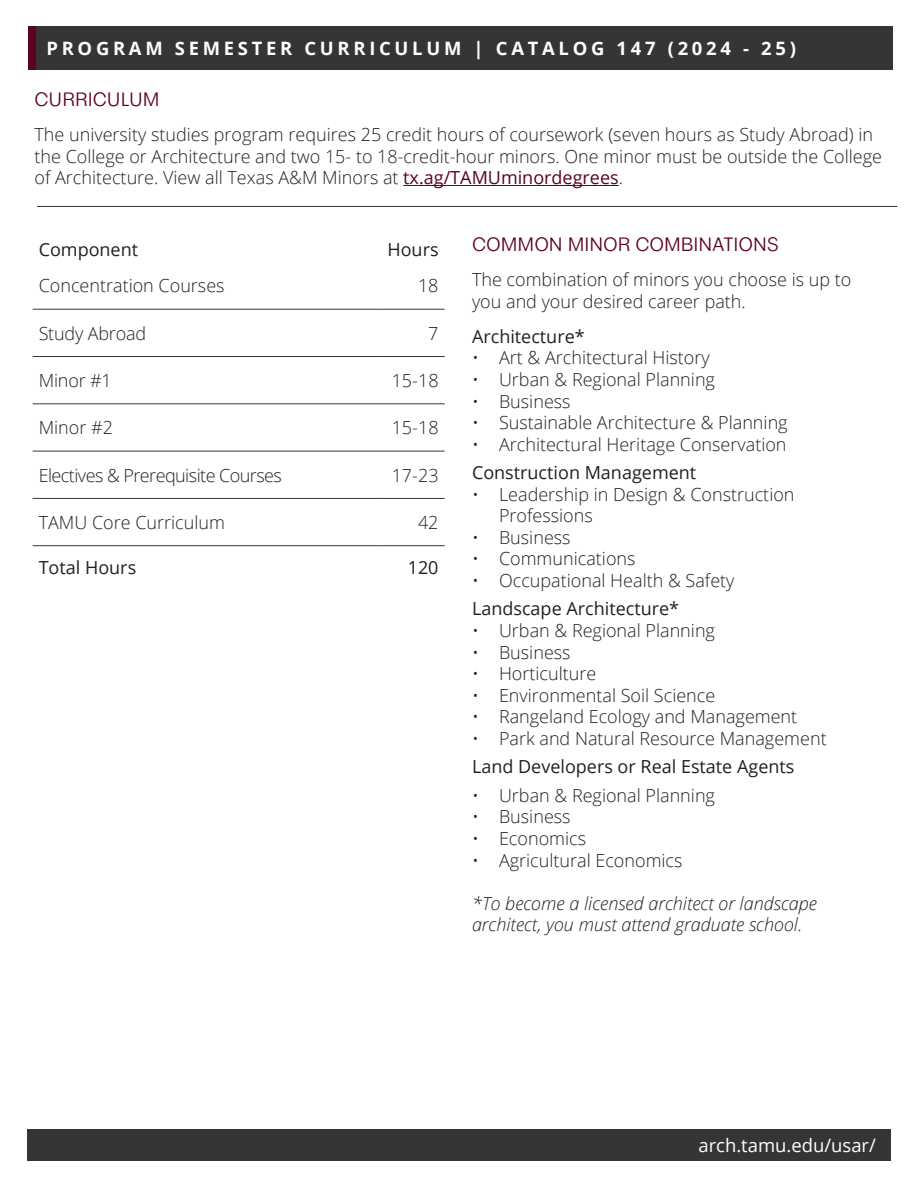
<style>
.page{position:relative;width:918px;height:1188px;background:#fff}
.page>*{position:absolute;margin:0;border:0;box-sizing:border-box;transform-origin:0 0}
.t1{font:700 18.45px "Open Sans";letter-spacing:.2em;color:#fff}
.t2{font:18.45px "Open Sans";color:#fff}
.t3{font:300 18px/21.6px "Open Sans";color:#231f20}
.t4{font:18px "Open Sans";color:#231f20}
.t5{font:italic 300 18px/21.6px "Open Sans";color:#231f20}
.t6{font:18px "Moriston";color:#5c0024}
.t7{font:300 18px "Open Sans";letter-spacing:-.03em;color:#231f20}
.s1{font-weight:400;color:#5c0024}
</style>
<div class="page">
<div style="left:27px;top:1129px;width:864px;height:32px;background:#373533"></div>
<div style="left:28px;top:26px;width:7px;height:44px;background:#5c0024"></div>
<div style="left:47px;top:26px;width:846px;height:44px;background:#373533"></div>
<hr style="left:403px;top:185px;width:216px;height:1px;background:#5c0024">
<hr style="left:33px;top:403px;width:346px;height:1px;background:#373533">
<hr style="left:379px;top:403px;width:66px;height:1px;background:#373533">
<hr style="left:33px;top:451px;width:346px;height:1px;background:#373533">
<hr style="left:379px;top:451px;width:66px;height:1px;background:#373533">
<hr style="left:33px;top:498px;width:346px;height:1px;background:#373533">
<hr style="left:379px;top:498px;width:66px;height:1px;background:#373533">
<hr style="left:33px;top:309px;width:346px;height:1px;background:#373533">
<hr style="left:379px;top:309px;width:66px;height:1px;background:#373533">
<hr style="left:33px;top:356px;width:346px;height:1px;background:#373533">
<hr style="left:379px;top:356px;width:66px;height:1px;background:#373533">
<hr style="left:33px;top:545px;width:346px;height:1px;background:#373533">
<hr style="left:379px;top:545px;width:66px;height:1px;background:#373533">
<hr style="left:37px;top:206px;width:860px;height:1px;background:#373533">
<h1 class="t1" style="left:47px;top:35px;width:751px">PROGRAM SEMESTER CURRICULUM | CATALOG 147 (2024 - 25)</h1>
<h2 class="t6" style="left:35px;top:84px;width:127px">CURRICULUM</h2>
<p class="t3" style="left:35px;top:123px;width:849px">The university studies program requires 25 credit hours of coursework (seven hours as Study Abroad) in the College or Architecture and two 15- to 18-credit-hour minors. One minor must be outside the College of Architecture. View all Texas A&amp;M Minors at <span class="s1">tx.ag/TAMUminordegrees</span>.</p>
<p class="t4" style="left:39px;top:237px;width:101px">Component</p>
<p class="t4" style="left:387px;top:237px;width:53px">Hours</p>
<p class="t3" style="left:39px;top:275px;width:187px">Concentration Courses</p>
<p class="t3" style="left:418px;top:275px;width:22px">18</p>
<p class="t3" style="left:39px;top:322px;width:109px">Study Abroad</p>
<p class="t3" style="left:428px;top:322px;width:12px">7</p>
<p class="t3" style="left:39px;top:369px;width:75px">Minor #1</p>
<p class="t3" style="left:392px;top:369px;width:48px">15-18</p>
<p class="t3" style="left:39px;top:417px;width:76px">Minor #2</p>
<p class="t3" style="left:392px;top:417px;width:48px">15-18</p>
<p class="t7" style="left:39px;top:463px;width:245px">Electives &amp; Prerequisite Courses</p>
<p class="t3" style="left:392px;top:464px;width:48px">17-23</p>
<p class="t3" style="left:39px;top:511px;width:188px">TAMU Core Curriculum</p>
<p class="t3" style="left:418px;top:511px;width:22px">42</p>
<p class="t4" style="left:39px;top:555px;width:99px">Total Hours</p>
<p class="t4" style="left:408px;top:555px;width:32px">120</p>
<h2 class="t6" style="left:472px;top:229px;width:308px">COMMON MINOR COMBINATIONS</h2>
<p class="t3" style="left:472px;top:268px;width:381px">The combination of minors you choose is up to you and your desired career path.</p>
<p class="t4" style="left:472px;top:324px;width:114px">Architecture*</p>
<p class="t3" style="left:472px;top:347px;width:239px">• Art &amp; Architectural History</p>
<p class="t3" style="left:472px;top:368px;width:244px">• Urban &amp; Regional Planning</p>
<p class="t3" style="left:472px;top:390px;width:100px">• Business</p>
<p class="t3" style="left:472px;top:411px;width:317px">• Sustainable Architecture &amp; Planning</p>
<p class="t3" style="left:472px;top:433px;width:316px">• Architectural Heritage Conservation</p>
<p class="t4" style="left:472px;top:460px;width:226px">Construction Management</p>
<p class="t3" style="left:499px;top:483px;width:297px;text-indent:-27px">• Leadership in Design &amp; Construction<br>Professions</p>
<p class="t3" style="left:472px;top:526px;width:100px">• Business</p>
<p class="t3" style="left:472px;top:548px;width:165px">• Communications</p>
<p class="t3" style="left:472px;top:569px;width:264px">• Occupational Health &amp; Safety</p>
<p class="t4" style="left:472px;top:597px;width:209px">Landscape Architecture*</p>
<p class="t3" style="left:472px;top:619px;width:244px">• Urban &amp; Regional Planning</p>
<p class="t3" style="left:472px;top:641px;width:100px">• Business</p>
<p class="t3" style="left:472px;top:662px;width:126px">• Horticulture</p>
<p class="t3" style="left:472px;top:684px;width:245px">• Environmental Soil Science</p>
<p class="t3" style="left:472px;top:706px;width:327px">• Rangeland Ecology and Management</p>
<p class="t3" style="left:472px;top:727px;width:356px">• Park and Natural Resource Management</p>
<p class="t4" style="left:472px;top:755px;width:324px">Land Developers or Real Estate Agents</p>
<p class="t3" style="left:472px;top:784px;width:244px">• Urban &amp; Regional Planning</p>
<p class="t3" style="left:472px;top:806px;width:100px">• Business</p>
<p class="t3" style="left:472px;top:827px;width:116px">• Economics</p>
<p class="t3" style="left:472px;top:849px;width:212px">• Agricultural Economics</p>
<p class="t5" style="left:472px;top:892px;width:347px">*To become a licensed architect or landscape architect, you must attend graduate school.</p>
<p class="t2" style="left:698px;top:1133px;width:179px">arch.tamu.edu/usar/</p>
</div>
